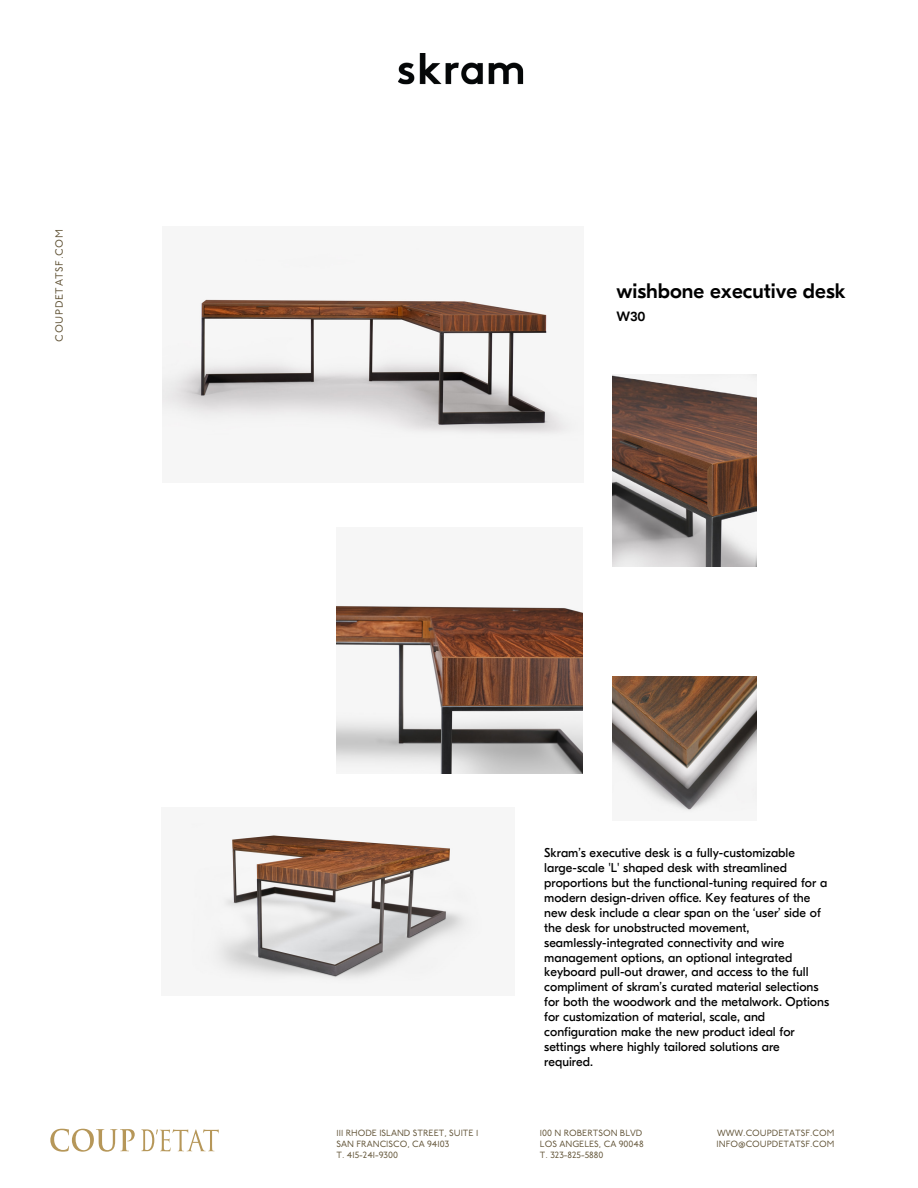
<style>
.page{position:relative;width:918px;height:1188px;background:#fff}
.page>*{position:absolute;margin:0;border:0;box-sizing:border-box;transform-origin:0 0}
.t1{font:500 21px "GT Eesti Pro Display";color:#000}
.t2{font:100 13.8px "GT Eesti Pro Display";color:#000}
.t3{font:500 13.5px "GT Eesti Pro Display";color:#000}
.t4{font:12.75px/14.9px "GT Eesti Pro Display";color:#000}
.t5{font:10.5px "P22 Underground";letter-spacing:.06em;color:#615336}
.t6{font:9px/10.8px "P22 Underground";color:#615336}
</style>
<div class="page">
<img style="left:398px;top:53px;width:126px;height:32px">
<img style="left:163px;top:257px;width:421px;height:181px">
<img style="left:336px;top:605px;width:247px;height:169px">
<img style="left:612px;top:374px;width:145px;height:193px">
<img style="left:612px;top:676px;width:145px;height:137px">
<img style="left:192px;top:824px;width:288px;height:159px">
<svg style="left:50px;top:1129px;width:85px;height:23px"></svg>
<svg style="left:141px;top:1129px;width:78px;height:22px"></svg>
<p class="t2" style="left:50px;top:340px;width:113px;rotate:-90deg">skramfurniture.com</p>
<p class="t5" style="left:53px;top:342px;width:114px;rotate:-90deg">COUPDETATSF.COM</p>
<h1 class="t1" style="left:617px;top:279px;width:231px">wishbone executive desk</h1>
<p class="t3" style="left:617px;top:309px;width:30px">W30</p>
<p class="t4" style="left:544px;top:846px;width:286px">Skram’s executive desk is a fully-customizable large-scale 'L' shaped desk with streamlined proportions but the functional-tuning required for a modern design-driven office. Key features of the new desk include a clear span on the ‘user’ side of the desk for unobstructed movement, seamlessly-integrated connectivity and wire management options, an optional integrated keyboard pull-out drawer, and access to the full compliment of skram’s curated material selections for both the woodwork and the metalwork. Options for customization of material, scale, and configuration make the new product ideal for settings where highly tailored solutions are required.</p>
<p class="t6" style="left:337px;top:1128px;width:143px">111 RHODE ISLAND STREET, SUITE 1<br>SAN FRANCISCO, CA 94103<br>T. 415-241-9300</p>
<p class="t6" style="left:540px;top:1128px;width:105px">100 N ROBERTSON BLVD<br>LOS ANGELES, CA 90048<br>T. 323-825-5880</p>
<p class="t6" style="left:717px;top:1128px;width:119px">WWW.COUPDETATSF.COM<br>INFO@COUPDETATSF.COM</p>
</div>
